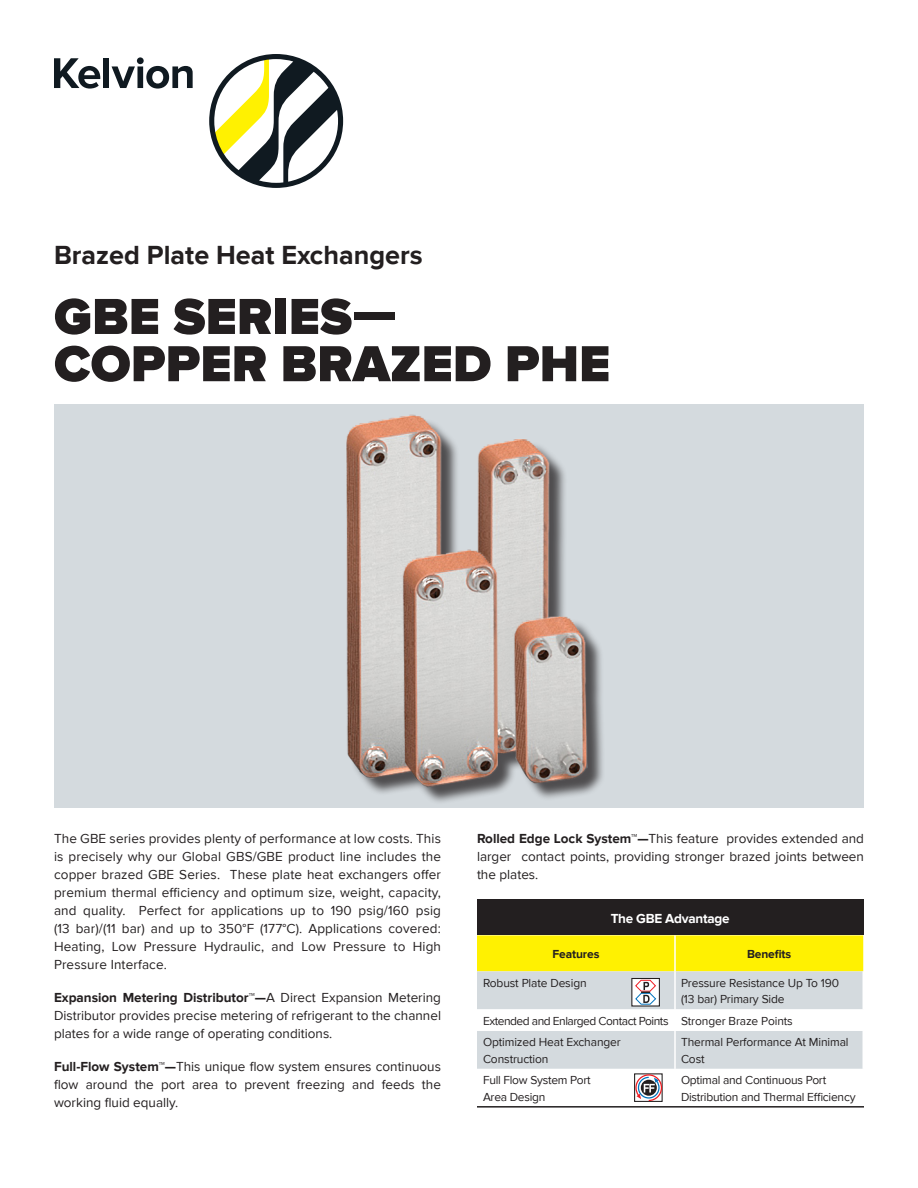
<style>
.page{position:relative;width:918px;height:1188px;background:#fff}
.page>*{position:absolute;margin:0;border:0;box-sizing:border-box;transform-origin:0 0}
.Headline_35_point{font:900 52.5px/47.2px "Proxima Nova";color:#231f20}
.Preline{font:700 27px "Proxima Nova";color:#231f20}
.Text{font:13.5px/18px "Proxima Nova";color:#231f20;text-align:justify}
.SS_Subhead{font:700 13.5px "Proxima Nova";letter-spacing:-.02em;color:#fff}
.SS_Grey_Box_Text{font:12px/16.5px "Proxima Nova";letter-spacing:-.01em;color:#231f20}
.SS_Grey_Box_Text-2{font:12px "Proxima Nova";letter-spacing:-.04em;color:#231f20}
.SS_Grey_Box_Text-3{font:700 12px "Proxima Nova";letter-spacing:-.01em;color:#231f20}
.s1{font-weight:700}
</style>
<div class="page">
<div style="left:54px;top:404px;width:810px;height:404px;background:#d4dade"></div>
<svg style="left:209px;top:54px;width:134px;height:134px"></svg>
<svg style="left:54px;top:58px;width:46px;height:31px"></svg>
<div style="left:103px;top:58px;width:6px;height:30px;background:#101a21"></div>
<svg style="left:112px;top:57px;width:81px;height:32px"></svg>
<img style="left:346px;top:414px;width:257px;height:388px">
<div style="left:477px;top:899px;width:386px;height:36px;background:#231f20"></div>
<hr style="left:477px;top:1106px;width:198px;height:2px;background:#231f20">
<hr style="left:675px;top:1106px;width:189px;height:2px;background:#231f20">
<svg style="left:477px;top:935px;width:386px;height:172px"></svg>
<p class="Preline" style="left:54px;top:240px;width:370px">Brazed Plate Heat Exchangers</p>
<p class="Headline_35_point" style="left:54px;top:294px;width:558px">GBE SERIES—<br>COPPER BRAZED PHE</p>
<p class="Text" style="left:54px;top:829px;width:389px">The GBE series provides plenty of performance at low costs. This is precisely why our Global GBS/GBE product line includes the copper brazed GBE Series. These plate heat exchangers offer premium thermal efficiency and optimum size, weight, capacity, and quality. Perfect for applications up to 190 psig/160 psig (13 bar)/(11 bar) and up to 350°F (177°C). Applications covered:<br>Heating, Low Pressure Hydraulic, and Low Pressure to High Pressure Interface.</p>
<p class="Text" style="left:54px;top:988px;width:389px"><span class="s1">Expansion Metering Distributor™—</span>A Direct Expansion Metering Distributor provides precise metering of refrigerant to the channel plates for a wide range of operating conditions.</p>
<p class="Text" style="left:54px;top:1057px;width:389px"><span class="s1">Full-Flow System™—</span>This unique flow system ensures continuous flow around the port area to prevent freezing and feeds the working fluid equally.</p>
<p class="Text" style="left:477px;top:829px;width:389px"><span class="s1">Rolled Edge Lock System™—</span>This feature provides extended and larger contact points, providing stronger brazed joints between the plates.</p>
<p class="SS_Subhead" style="left:611px;top:910px;width:120px">The GBE Advantage</p>
<p class="SS_Grey_Box_Text-3" style="left:553px;top:947px;width:48px">Features</p>
<p class="SS_Grey_Box_Text-3" style="left:747px;top:947px;width:46px">Benefits</p>
<p class="SS_Grey_Box_Text" style="left:483px;top:975px;width:105px">Robust Plate Design</p>
<p class="SS_Grey_Box_Text" style="left:681px;top:975px;width:160px">Pressure Resistance Up To 190 (13 bar) Primary Side</p>
<p class="SS_Grey_Box_Text-2" style="left:483px;top:1014px;width:187px">Extended and Enlarged Contact Points</p>
<p class="SS_Grey_Box_Text" style="left:681px;top:1013px;width:113px">Stronger Braze Points</p>
<p class="SS_Grey_Box_Text" style="left:483px;top:1034px;width:139px">Optimized Heat Exchanger<br>Construction</p>
<p class="SS_Grey_Box_Text" style="left:681px;top:1034px;width:169px">Thermal Performance At Minimal<br>Cost</p>
<p class="SS_Grey_Box_Text" style="left:483px;top:1072px;width:109px">Full Flow System Port<br>Area Design</p>
<p class="SS_Grey_Box_Text" style="left:681px;top:1072px;width:176px">Optimal and Continuous Port<br>Distribution and Thermal Efficiency</p>
</div>
